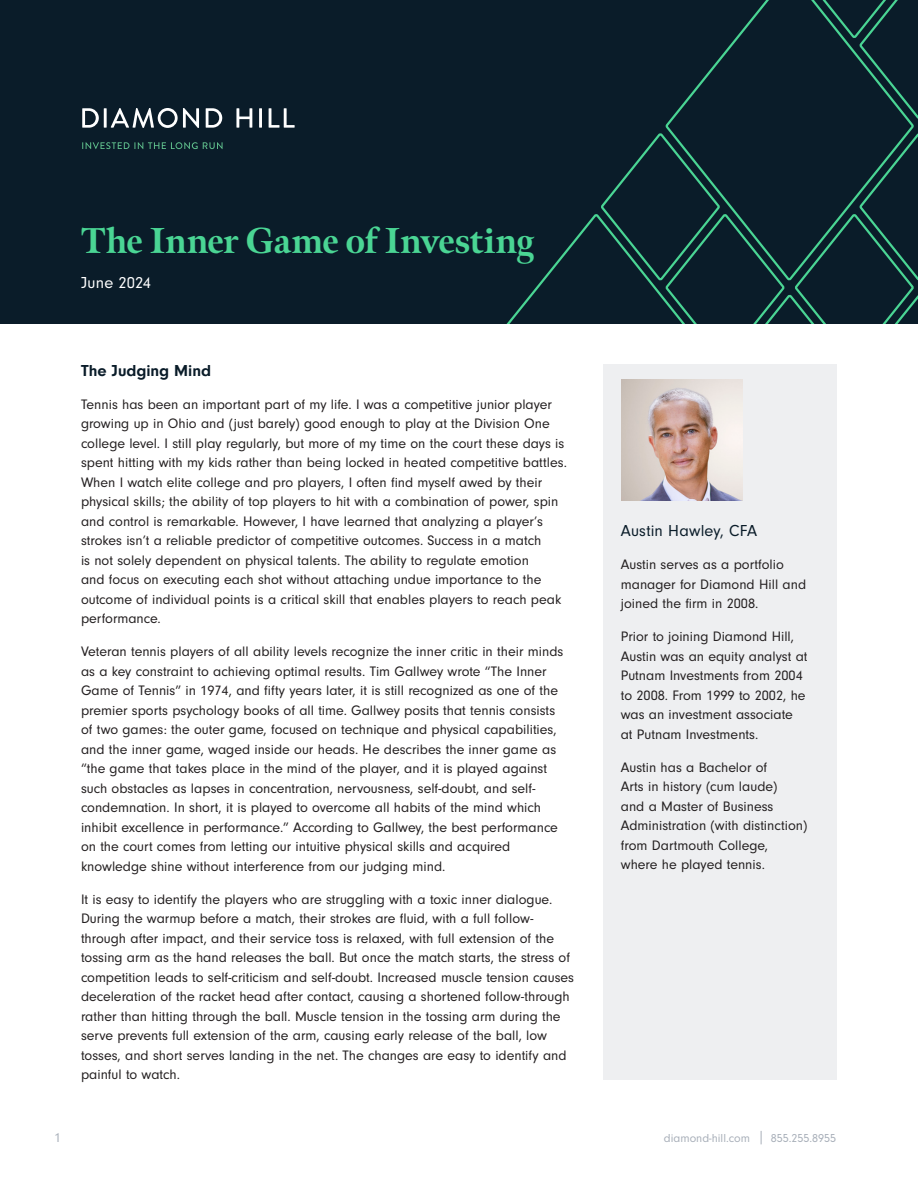
<style>
.page{position:relative;width:918px;height:1188px;background:#fff}
.page>*{position:absolute;margin:0;border:0;box-sizing:border-box;transform-origin:0 0}
.Page_title{font:800 36px "Meno Display";letter-spacing:-.01em;color:#4ad594}
.Subhead{font:16.5px "Neuzeit Gro";letter-spacing:.01em;color:#0a1c29}
.Body_copy{font:700 16.5px "Neuzeit Gro";letter-spacing:.005em;color:#0a1c29}
.Subhead-2{font:16.5px "Neuzeit Gro";letter-spacing:.005em;color:#fff}
.Body_copy-2{font:14.25px/19.5px "Neuzeit Gro";color:#231f20}
.t1{font:13.5px "Neuzeit Gro";color:#a8afb9}
.t2{font:12px "Neuzeit Gro";color:#a8afb9}
</style>
<div class="page">
<svg style="left:761px;top:1131px;width:1px;height:13px"></svg>
<div style="left:0;top:0;width:918px;height:324px;background:#0a1c29"></div>
<svg style="left:506px;top:0;width:412px;height:324px"></svg>
<svg style="left:82px;top:108px;width:17px;height:20px"></svg>
<hr style="left:104px;top:108px;width:3px;height:20px;background:#fff">
<svg style="left:111px;top:108px;width:88px;height:20px"></svg>
<svg style="left:206px;top:108px;width:16px;height:20px"></svg>
<svg style="left:236px;top:108px;width:16px;height:20px"></svg>
<hr style="left:259px;top:108px;width:3px;height:20px;background:#fff">
<svg style="left:269px;top:108px;width:26px;height:20px"></svg>
<svg style="left:82px;top:142px;width:141px;height:7px"></svg>
<div style="left:603px;top:364px;width:234px;height:716px;background:#eeeff1"></div>
<img style="left:621px;top:380px;width:121px;height:121px">
<p class="Page_title" style="left:81px;top:218px;width:455px">The Inner Game of Investing</p>
<p class="Subhead-2" style="left:81px;top:274px;width:71px">June 2024</p>
<p class="Body_copy" style="left:81px;top:361px;width:132px">The Judging Mind</p>
<p class="Body_copy-2" style="left:81px;top:395px;width:488px">Tennis has been an important part of my life. I was a competitive junior player growing up in Ohio and (just barely) good enough to play at the Division One college level. I still play regularly, but more of my time on the court these days is spent hitting with my kids rather than being locked in heated competitive battles.<br>When I watch elite college and pro players, I often find myself awed by their physical skills; the ability of top players to hit with a combination of power, spin and control is remarkable. However, I have learned that analyzing a player’s strokes isn’t a reliable predictor of competitive outcomes. Success in a match<br>is not solely dependent on physical talents. The ability to regulate emotion<br>and focus on executing each shot without attaching undue importance to the outcome of individual points is a critical skill that enables players to reach peak performance.</p>
<p class="Body_copy-2" style="left:81px;top:642px;width:484px">Veteran tennis players of all ability levels recognize the inner critic in their minds as a key constraint to achieving optimal results. Tim Gallwey wrote “The Inner Game of Tennis” in 1974, and fifty years later, it is still recognized as one of the premier sports psychology books of all time. Gallwey posits that tennis consists of two games: the outer game, focused on technique and physical capabilities, and the inner game, waged inside our heads. He describes the inner game as “the game that takes place in the mind of the player, and it is played against such obstacles as lapses in concentration, nervousness, self-doubt, and self&shy;condemnation. In short, it is played to overcome all habits of the mind which inhibit excellence in performance.” According to Gallwey, the best performance on the court comes from letting our intuitive physical skills and acquired knowledge shine without interference from our judging mind.</p>
<p class="Body_copy-2" style="left:81px;top:890px;width:495px">It is easy to identify the players who are struggling with a toxic inner dialogue.<br>During the warmup before a match, their strokes are fluid, with a full follow&shy;through after impact, and their service toss is relaxed, with full extension of the tossing arm as the hand releases the ball. But once the match starts, the stress of competition leads to self-criticism and self-doubt. Increased muscle tension causes deceleration of the racket head after contact, causing a shortened follow-through rather than hitting through the ball. Muscle tension in the tossing arm during the serve prevents full extension of the arm, causing early release of the ball, low tosses, and short serves landing in the net. The changes are easy to identify and painful to watch.</p>
<p class="Subhead" style="left:621px;top:522px;width:138px">Austin Hawley, CFA</p>
<p class="Body_copy-2" style="left:621px;top:555px;width:187px">Austin serves as a portfolio manager for Diamond Hill and joined the firm in 2008.</p>
<p class="Body_copy-2" style="left:621px;top:627px;width:188px">Prior to joining Diamond Hill,<br>Austin was an equity analyst at<br>Putnam Investments from 2004 to 2008. From 1999 to 2002, he was an investment associate at Putnam Investments.</p>
<p class="Body_copy-2" style="left:621px;top:757px;width:188px">Austin has a Bachelor of<br>Arts in history (cum laude)<br>and a Master of Business<br>Administration (with distinction) from Dartmouth College, where he played tennis.</p>
<p class="t1" style="left:54px;top:1130px;width:8px">1</p>
<p class="t2" style="left:664px;top:1131px;width:88px">diamond-hill.com</p>
<p class="t2" style="left:771px;top:1131px;width:67px">855.255.8955</p>
</div>
